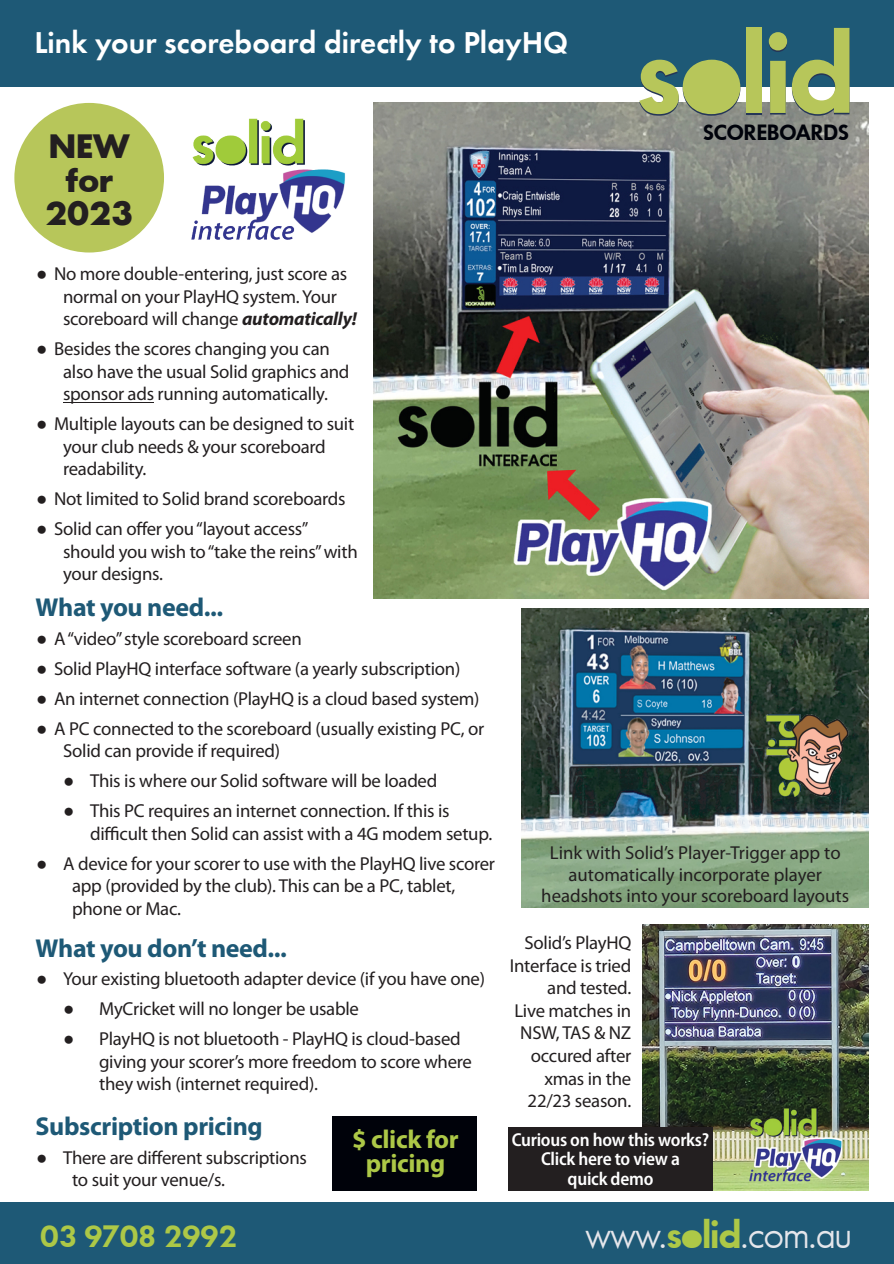
<style>
.page{position:relative;width:894px;height:1264px;background:#fff}
.page>*{position:absolute;margin:0;border:0;box-sizing:border-box;transform-origin:0 0}
.t1{font:40.65px "Futura No 2 D";letter-spacing:-.015em;color:#e5e6eb}
.t2{font:700 35.1px/33.8px "Futura No 2 D";color:#231f20;text-align:center}
.t3{font:600 32.25px "Futura No 2 D";letter-spacing:-.015em;color:#adc847}
.t4{font:600 31.05px "Futura T";color:#fff}
.t5{font:700 25.95px "Myriad Pro";letter-spacing:-.015em;color:#1e5976}
.t6{font:700 25.95px/24px "Myriad Pro";letter-spacing:-.015em;color:#adc847;text-align:center}
.t7{font:600 22.95px "Futura No 2 D";color:#00020a}
.t8{font:18.75px/22.5px "Myriad Pro";letter-spacing:-.015em;color:#231f20}
.t9{font:600 semi-condensed 18.75px/19.5px "Myriad Pro";letter-spacing:-.015em;color:#fff;text-align:center}
.s1{font-family:"Arial"}
.s2{font-weight:700;font-style:italic}
.s3{font-weight:600;color:#adc847}
</style>
<div class="page">
<img style="left:373px;top:103px;width:495px;height:495px">
<img style="left:191px;top:118px;width:154px;height:122px">
<img style="left:642px;top:924px;width:226px;height:265px">
<img style="left:521px;top:609px;width:347px;height:298px">
<img style="left:766px;top:713px;width:84px;height:84px">
<div style="left:508px;top:1126px;width:204px;height:64px;background:#231f20"></div>
<div style="left:14px;top:103px;width:150px;height:149px;background:#b7c65a;border-radius:50%"></div>
<div style="left:0;top:0;width:893px;height:86px;background:#1e5976"></div>
<div style="left:746px;top:29px;width:15px;height:85px;background:#253657"></div>
<svg style="left:639px;top:60px;width:101px;height:56px"></svg>
<div style="left:746px;top:28px;width:15px;height:85px;background:#b7c65a"></div>
<svg style="left:768px;top:28px;width:81px;height:88px"></svg>
<div style="left:693px;top:70px;width:37px;height:36px;background:#b7c65a;border-radius:50%"></div>
<div style="left:0;top:1202px;width:893px;height:61px;background:#1e5976"></div>
<svg style="left:686px;top:1232px;width:12px;height:13px"></svg>
<hr style="left:63px;top:401px;width:91px;height:1px;background:#231f20">
<div style="left:332px;top:1116px;width:144px;height:74px;background:#00020a"></div>
<h3 class="t4" style="left:34px;top:23px;width:535px">Link your scoreboard directly to PlayHQ</h3>
<h2 class="t2" style="left:45px;top:128px;width:90px">NEW for<br>2023</h2>
<p class="t8" style="left:63px;top:264px;width:295px;text-indent:-27px"><span class="s1">●</span> No more double-entering, just score as normal on your PlayHQ system. Your scoreboard will change <span class="s2">automatically!</span></p>
<p class="t8" style="left:63px;top:339px;width:288px;text-indent:-27px"><span class="s1">●</span> Besides the scores changing you can also have the usual Solid graphics and sponsor ads running automatically.</p>
<p class="t8" style="left:63px;top:414px;width:292px;text-indent:-27px"><span class="s1">●</span> Multiple layouts can be designed to suit your club needs &amp; your scoreboard readability.</p>
<p class="t8" style="left:36px;top:489px;width:311px"><span class="s1">●</span> Not limited to Solid brand scoreboards</p>
<p class="t8" style="left:63px;top:519px;width:296px;text-indent:-27px"><span class="s1">●</span> Solid can offer you “layout access” should you wish to “take the reins” with your designs.</p>
<h3 class="t5" style="left:36px;top:596px;width:189px">What you need...</h3>
<p class="t7" style="left:702px;top:118px;width:147px">SCOREBOARDS</p>
<p class="t8" style="left:36px;top:628px;width:267px"><span class="s1">●</span> A “video” style scoreboard screen</p>
<p class="t8" style="left:36px;top:658px;width:425px"><span class="s1">●</span> Solid PlayHQ interface software (a yearly subscription)</p>
<p class="t8" style="left:36px;top:688px;width:445px"><span class="s1">●</span> An internet connection (PlayHQ is a cloud based system)</p>
<p class="t8" style="left:63px;top:718px;width:422px;text-indent:-27px"><span class="s1">●</span> A PC connected to the scoreboard (usually existing PC, or<br>Solid can provide if required)</p>
<p class="t8" style="left:63px;top:771px;width:375px"><span class="s1">●</span> This is where our Solid software will be loaded</p>
<p class="t8" style="left:90px;top:801px;width:403px;text-indent:-27px"><span class="s1">●</span> This PC requires an internet connection. If this is difficult then Solid can assist with a 4G modem setup.</p>
<p class="t8" style="left:72px;top:853px;width:424px;text-indent:-36px"><span class="s1">●</span> A device for your scorer to use with the PlayHQ live scorer app (provided by the club). This can be a PC, tablet, phone or Mac.</p>
<h3 class="t5" style="left:36px;top:936px;width:253px">What you don’t need...</h3>
<p class="t8" style="left:36px;top:968px;width:450px"><span class="s1">●</span> Your existing bluetooth adapter device (if you have one)</p>
<p class="t8" style="left:63px;top:998px;width:297px"><span class="s1">●</span> MyCricket will no longer be usable</p>
<p class="t8" style="left:99px;top:1028px;width:374px;text-indent:-36px"><span class="s1">●</span> PlayHQ is not bluetooth - PlayHQ is cloud-based giving your scorer’s more freedom to score where they wish (internet required).</p>
<h3 class="t5" style="left:36px;top:1115px;width:228px">Subscription pricing</h3>
<p class="t8" style="left:72px;top:1147px;width:236px;text-indent:-36px"><span class="s1">●</span> There are different subscriptions to suit your venue/s.</p>
<h3 class="t6" style="left:352px;top:1128px;width:108px">$ click for pricing</h3>
<p class="t8" style="left:541px;top:843px;width:309px;line-height:21.6px;text-align:center">Link with Solid’s Player-Trigger app to automatically incorporate player headshots into your scoreboard layouts</p>
<p class="t8" style="left:509px;top:933px;width:123px;text-align:right">Solid’s PlayHQ<br>Interface is tried and tested.<br>Live matches in<br>NSW, TAS &amp; NZ occured after xmas in the<br>22/23 season.</p>
<p class="t9" style="left:511px;top:1130px;width:199px">Curious on how this works?<br>Click here to view a<br>quick demo</p>
<h3 class="t3" style="left:40px;top:1215px;width:198px">03 9708 2992</h3>
<h1 class="t1" style="left:585px;top:1208px;width:268px">www.<span class="s3">solid</span>.com.au</h1>
</div>
